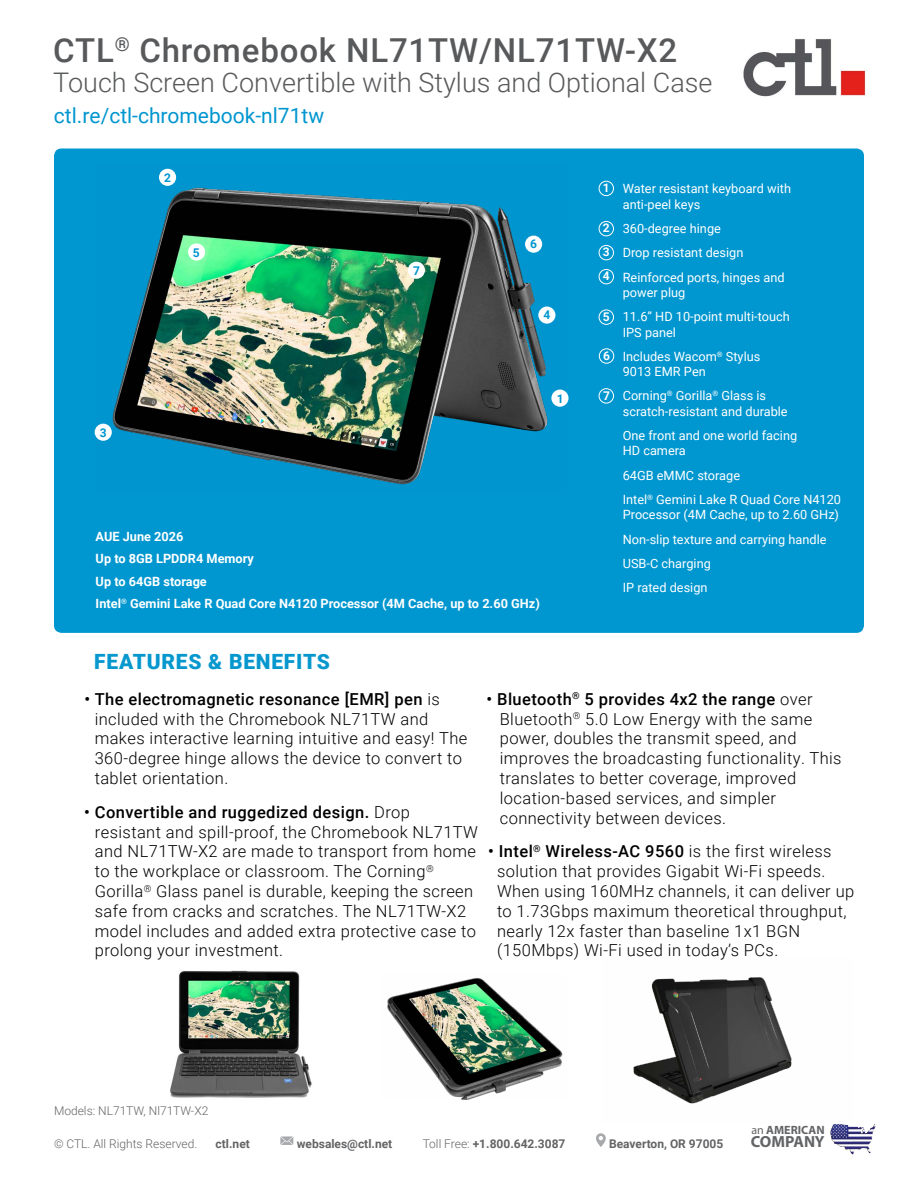
<style>
.page{position:relative;width:918px;height:1188px;background:#fff}
.page>*{position:absolute;margin:0;border:0;box-sizing:border-box;transform-origin:0 0}
.t1{font:500 33px "Roboto";letter-spacing:.025em;color:#58595b}
.t2{font:300 27px "Roboto";color:#58595b}
.t3{font:21px "Roboto";color:#0096cf}
.t4{font:900 21px "Roboto";letter-spacing:.035em;color:#0697ce}
.t5{font:300 16.5px/19.8px "Roboto";letter-spacing:.025em;color:#000}
.t6{font:700 16.2px "Myriad Pro";letter-spacing:-.01em;color:#636466}
.t7{font:12.75px/24.3px "Roboto";color:#fff}
.t8{font:700 12.75px/22.5px "Roboto";color:#fff}
.t9{font:700 12px "Roboto";color:#636466}
.t10{font:300 12px "Roboto";color:#636466}
.t11{font:700 12px "Myriad Pro";color:#636466}
.t12{font:700 12px/24px "Roboto";color:#fff;text-align:justify}
.t13{font:700 12px "Roboto";color:#0096cf}
.s1{font-weight:500}
.s2{font-weight:400}
.s3{font-weight:300}
</style>
<div class="page">
<div style="left:54px;top:148px;width:810px;height:485px;background:#0096cf;border-radius:8px"></div>
<img style="left:830px;top:1124px;width:46px;height:31px">
<svg style="left:596px;top:1133px;width:10px;height:14px"></svg>
<svg style="left:280px;top:1136px;width:13px;height:9px"></svg>
<img style="left:743px;top:39px;width:123px;height:58px">
<img style="left:97px;top:168px;width:469px;height:317px">
<div style="left:599px;top:181px;width:15px;height:15px;border:1px solid #fff;border-radius:50%"></div>
<div style="left:599px;top:221px;width:15px;height:15px;border:1px solid #fff;border-radius:50%"></div>
<div style="left:599px;top:245px;width:15px;height:15px;border:1px solid #fff;border-radius:50%"></div>
<div style="left:599px;top:269px;width:15px;height:15px;border:1px solid #fff;border-radius:50%"></div>
<div style="left:599px;top:310px;width:15px;height:15px;border:1px solid #fff;border-radius:50%"></div>
<div style="left:599px;top:348px;width:15px;height:16px;border:1px solid #fff;border-radius:50%"></div>
<div style="left:599px;top:388px;width:15px;height:15px;border:1px solid #fff;border-radius:50%"></div>
<div style="left:95px;top:424px;width:17px;height:17px;background:#fff;border-radius:50%"></div>
<div style="left:551px;top:390px;width:18px;height:17px;background:#fff;border-radius:50%"></div>
<div style="left:159px;top:169px;width:17px;height:17px;background:#fff;border-radius:50%"></div>
<div style="left:538px;top:307px;width:17px;height:17px;background:#fff;border-radius:50%"></div>
<div style="left:525px;top:236px;width:17px;height:17px;background:#fff;border-radius:50%"></div>
<div style="left:188px;top:243px;width:17px;height:18px;background:#fff;border-radius:50%"></div>
<div style="left:408px;top:262px;width:17px;height:17px;background:#fff;border-radius:50%"></div>
<img style="left:387px;top:977px;width:176px;height:123px">
<img style="left:170px;top:970px;width:142px;height:128px">
<img style="left:633px;top:977px;width:159px;height:127px">
<h1 class="t1" style="left:53px;top:27px;width:625px">CTL<sup>®</sup> Chromebook NL71TW/NL71TW-X2</h1>
<h2 class="t2" style="left:53px;top:64px;width:661px">Touch Screen Convertible with Stylus and Optional Case</h2>
<p class="t3" style="left:54px;top:101px;width:272px">ctl.re/ctl-chromebook-nl71tw</p>
<p class="t13" style="left:164px;top:169px;width:8px">2</p>
<p class="t13" style="left:193px;top:245px;width:8px">5</p>
<p class="t13" style="left:100px;top:424px;width:8px">3</p>
<p class="t13" style="left:413px;top:262px;width:8px">7</p>
<p class="t13" style="left:530px;top:236px;width:8px">6</p>
<p class="t13" style="left:543px;top:307px;width:8px">4</p>
<p class="t13" style="left:557px;top:390px;width:8px">1</p>
<p class="t8" style="left:96px;top:525px;width:446px">AUE June 2026<br>Up to 8GB LPDDR4 Memory<br>Up to 64GB storage<br>Intel<sup>®</sup> Gemini Lake R Quad Core N4120 Processor (4M Cache, up to 2.60 GHz)</p>
<p class="t4" style="left:94px;top:647px;width:237px">FEATURES &amp; BENEFITS</p>
<p class="t12" style="left:603px;top:175px;width:8px">1</p>
<p class="t12" style="left:603px;top:216px;width:8px">2<br>3<br>4</p>
<p class="t12" style="left:603px;top:305px;width:8px">5</p>
<p class="t12" style="left:603px;top:343px;width:8px">6</p>
<p class="t12" style="left:603px;top:383px;width:8px">7</p>
<p class="t7" style="left:623px;top:181px;width:170px;line-height:15.3px">Water resistant keyboard with anti-peel keys</p>
<p class="t7" style="left:623px;top:216px;width:163px">360-degree hinge<br>Drop resistant design<br>Reinforced ports, hinges and</p>
<p class="t7" style="left:623px;top:280px;width:168px">power plug<br>11.6” HD 10-point multi-touch</p>
<p class="t7" style="left:623px;top:319px;width:139px">IPS panel<br>Includes Wacom<sup>®</sup> Stylus</p>
<p class="t7" style="left:623px;top:359px;width:145px">9013 EMR Pen<br>Corning<sup>®</sup> Gorilla<sup>®</sup> Glass is</p>
<p class="t7" style="left:623px;top:399px;width:176px">scratch-resistant and durable<br>One front and one world facing</p>
<p class="t7" style="left:623px;top:438px;width:220px">HD camera<br>64GB eMMC storage<br>Intel<sup>®</sup> Gemini Lake R Quad Core N4120</p>
<p class="t7" style="left:623px;top:502px;width:218px">Processor (4M Cache, up to 2.60 GHz)<br>Non-slip texture and carrying handle<br>USB-C charging<br>IP rated design</p>
<p class="t5" style="left:95px;top:688px;width:374px;text-indent:-10px"><span class="s1">• The electromagnetic resonance [EMR] pen</span> is included with the Chromebook NL71TW and makes interactive learning intuitive and easy! The 360-degree hinge allows the device to convert to tablet orientation.</p>
<p class="t5" style="left:95px;top:801px;width:385px;text-indent:-11px"><span class="s1">• Convertible and ruggedized design.</span> Drop resistant and spill-proof, the Chromebook NL71TW and NL71TW-X2 are made to transport from home to the workplace or classroom. The Corning<sup>® </sup>Gorilla<sup>®</sup> Glass panel is durable, keeping the screen safe from cracks and scratches. The NL71TW-X2 model includes and added extra protective case to prolong your investment.</p>
<p class="t5" style="left:500px;top:688px;width:343px;text-indent:-13px"><span class="s1">• Bluetooth</span><sup>®</sup> <span class="s1">5 provides 4x2 the range</span> over Bluetooth<sup>®</sup> 5.0 Low Energy with the same power, doubles the transmit speed, and improves the broadcasting functionality. This translates to better coverage, improved location-based services, and simpler connectivity between devices.</p>
<p class="t5" style="left:497px;top:841px;width:359px;text-indent:-9px"><span class="s1">• Intel</span><sup>®</sup> <span class="s1">Wireless-AC 9560</span> is the first wireless solution that provides Gigabit Wi-Fi speeds.<br>When using 160MHz channels, it can deliver up to 1.73Gbps maximum theoretical throughput, nearly 12x faster than baseline 1x1 BGN (150Mbps) Wi-Fi used in today’s PCs.</p>
<p class="t10" style="left:54px;top:1102px;width:156px">Models: NL71TW, Nl71TW-X2</p>
<p class="t11" style="left:751px;top:1122px;width:75px"><span class="s2">an</span> AMERICAN</p>
<p class="t10" style="left:54px;top:1135px;width:145px">© CTL. All Rights Reserved.</p>
<p class="t9" style="left:216px;top:1135px;width:36px">ctl.net</p>
<p class="t9" style="left:297px;top:1135px;width:97px">websales@ctl.net</p>
<p class="t9" style="left:423px;top:1135px;width:144px"><span class="s3">Toll Free:</span> +1.800.642.3087</p>
<p class="t9" style="left:609px;top:1135px;width:116px">Beaverton, OR 97005</p>
<p class="t6" style="left:751px;top:1131px;width:75px">COMPANY</p>
</div>
